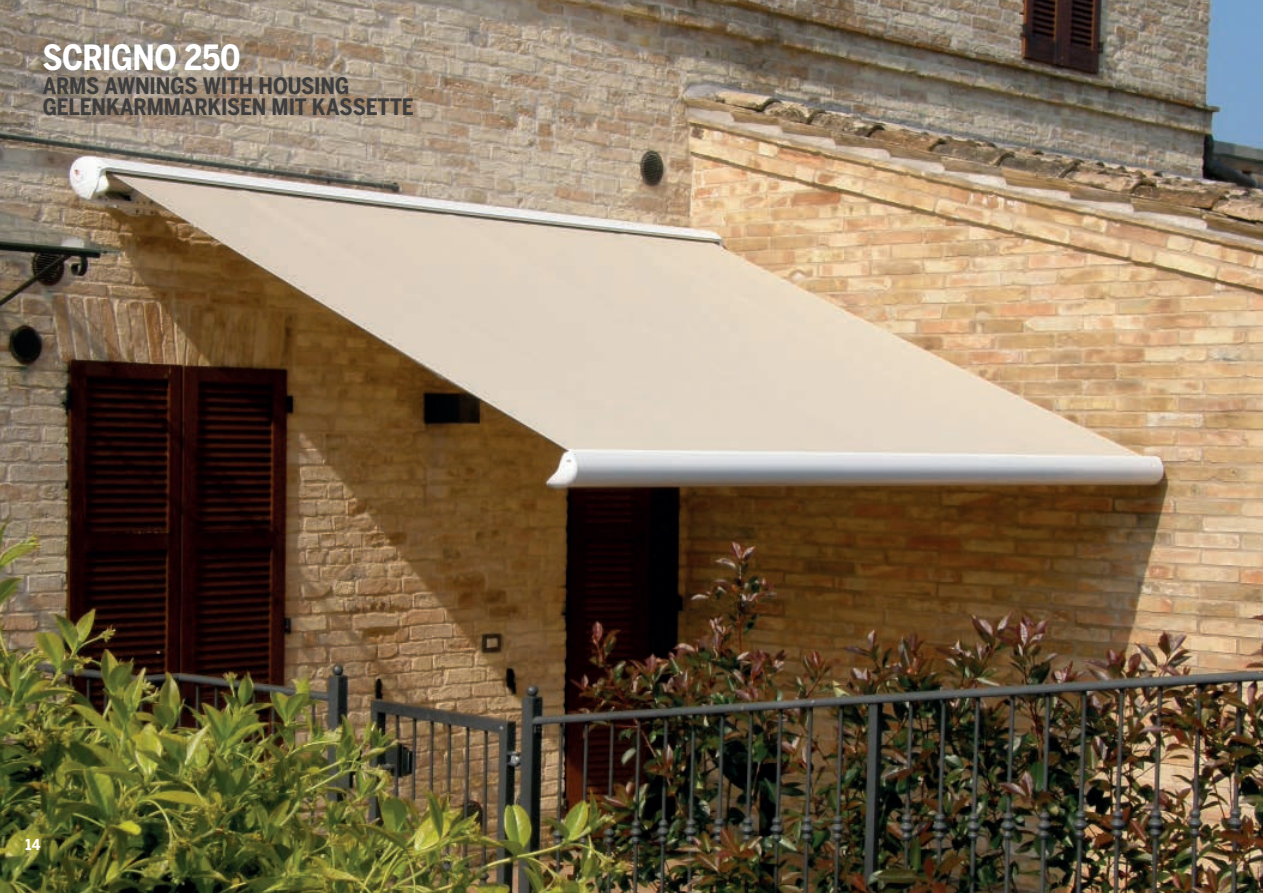
<style>
.page{position:relative;width:1263px;height:893px;background:#fff}
.page>*{position:absolute;margin:0;border:0;box-sizing:border-box;transform-origin:0 0}
.t1{font:700 34.5px "Benton Sans Cond";letter-spacing:-.015em;color:#fff}
.t2{font:700 22.5px/21px "Benton Sans Cond";letter-spacing:-.01em;color:#3e3e3f}
.t3{font:700 15px "Benton Sans Cond";color:#fff}
</style>
<div class="page">
<img style="left:0;top:0;width:1263px;height:893px">
<div style="left:36px;top:36px;width:212px;height:43px;background:#1575b4;opacity:.2"></div>
<div style="left:39px;top:72px;width:379px;height:48px;background:#231f20;opacity:.13"></div>
<h1 class="t1" style="left:43px;top:37px;width:200px">SCRIGNO 250</h1>
<p class="t2" style="left:43px;top:75px;width:308px">ARMS AWNINGS WITH HOUSING<br>GELENKARMMARKISEN</p>
<p class="t2" style="left:272px;top:96px;width:13px">MIT</p>
<p class="t2" style="left:312px;top:96px;width:14px">KASSETTE</p>
<p class="t3" style="left:25px;top:836px;width:16px">14</p>
</div>
